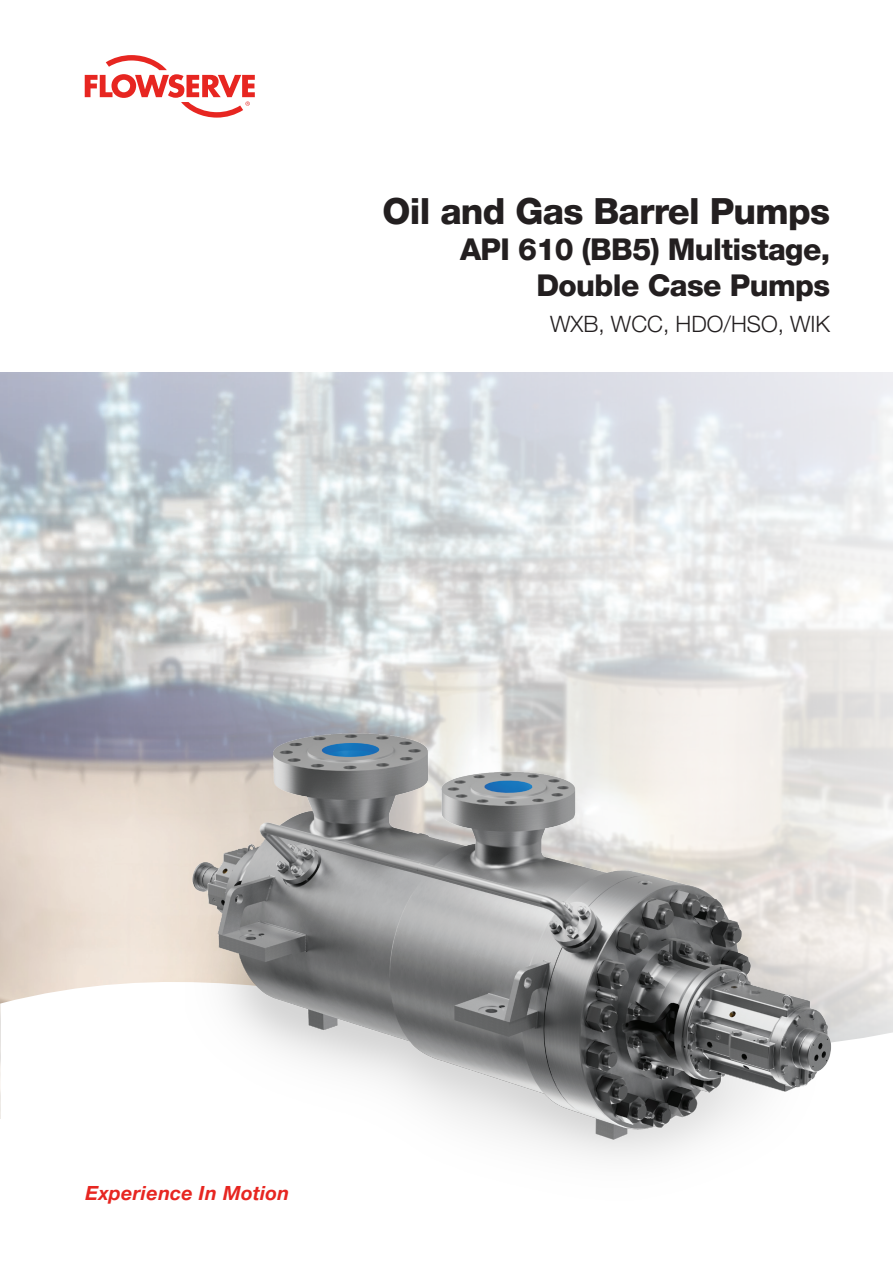
<style>
.page{position:relative;width:893px;height:1263px;background:#fff}
.page>*{position:absolute;margin:0;border:0;box-sizing:border-box;transform-origin:0 0}
.t1{font:800 36px "Helvetica Neue LT Pro";letter-spacing:-.02em;color:#231f20}
.t2{font:800 30px/36px "Helvetica Neue LT Pro";letter-spacing:-.02em;color:#231f20;text-align:right}
.t3{font:300 22.5px "Helvetica Neue LT Pro";color:#231f20}
.t4{font:italic 700 19.5px "Helvetica Neue LT Pro";letter-spacing:.015em;color:#e72621}
</style>
<div class="page">
<svg style="left:85px;top:55px;width:170px;height:63px"></svg>
<svg style="left:0;top:918px;width:893px;height:201px"></svg>
<img style="left:186px;top:692px;width:653px;height:465px">
<p class="t1" style="left:383px;top:189px;width:449px">Oil and Gas Barrel Pumps</p>
<p class="t2" style="left:460px;top:231px;width:372px">API 610 (BB5) Multistage,<br>Double Case Pumps</p>
<p class="t3" style="left:550px;top:310px;width:282px">WXB, WCC, HDO/HSO, WIK</p>
<p class="t4" style="left:86px;top:1181px;width:205px">Experience In Motion</p>
</div>
